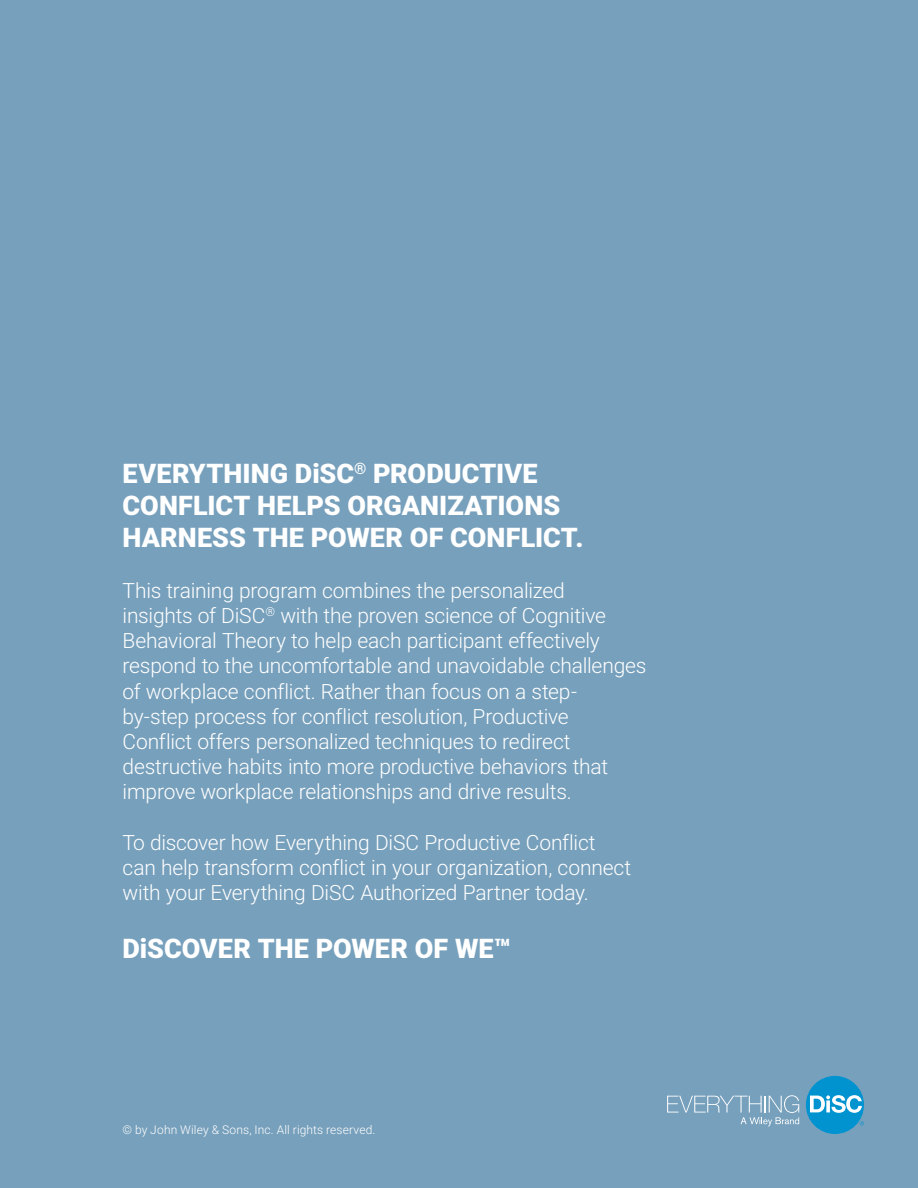
<style>
.page{position:relative;width:918px;height:1188px;background:#77a0bc}
.page>*{position:absolute;margin:0;border:0;box-sizing:border-box;transform-origin:0 0}
.t1{font:900 27px/32.4px "Roboto";color:#fff}
.t2{font:300 21px/25.2px "Roboto";letter-spacing:-.01em;color:#fff}
.t3{font:300 12px "Roboto";letter-spacing:.01em;color:#fff}
</style>
<div class="page">
<svg style="left:667px;top:1076px;width:197px;height:58px"></svg>
<p class="t1" style="left:123px;top:456px;width:463px">EVERYTHING DiSC<sup>®</sup> PRODUCTIVE<br>CONFLICT HELPS ORGANIZATIONS<br>HARNESS THE POWER OF CONFLICT.</p>
<p class="t2" style="left:123px;top:577px;width:526px">This training program combines the personalized<br>insights of DiSC<sup>®</sup> with the proven science of Cognitive Behavioral Theory to help each participant effectively respond to the uncomfortable and unavoidable challenges of workplace conflict. Rather than focus on a step&shy;by-step process for conflict resolution, Productive<br>Conflict offers personalized techniques to redirect destructive habits into more productive behaviors that improve workplace relationships and drive results.</p>
<p class="t2" style="left:123px;top:829px;width:510px">To discover how Everything DiSC Productive Conflict can help transform conflict in your organization, connect with your Everything DiSC Authorized Partner today.</p>
<p class="t1" style="left:123px;top:931px;width:390px">DiSCOVER THE POWER OF WE™</p>
<p class="t3" style="left:123px;top:1121px;width:254px">© by John Wiley &amp; Sons, Inc. All rights reserved.</p>
</div>
